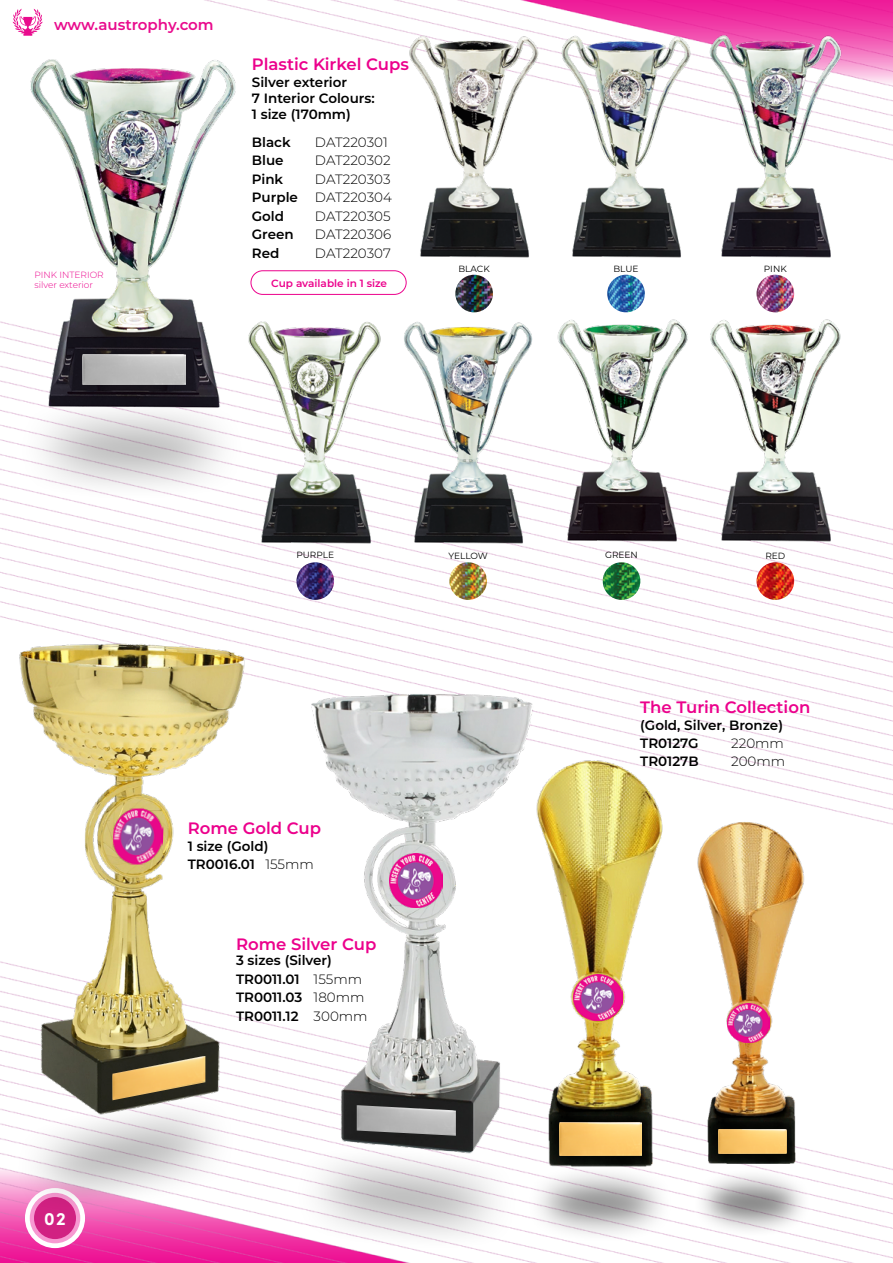
<style>
.page{position:relative;width:893px;height:1263px;background:#fff}
.page>*{position:absolute;margin:0;border:0;box-sizing:border-box;transform-origin:0 0}
.t1{font:700 18px "Sofia Pro";color:#fff}
.t2{font:600 16.5px "Montserrat";color:#ec008c}
.t3{font:600 15px "Montserrat";color:#e90b8d}
.t4{font:600 13.5px/18.5px "Montserrat";color:#000}
.t5{font:300 13.5px "Montserrat";letter-spacing:-.005em;color:#000}
.t6{font:600 10.5px "Montserrat";color:#ec008c}
.t7{font:9px "Montserrat";color:#000}
.t8{font:300 9px/10.8px "Montserrat";color:#ec008c}
.s1{font-weight:300}
</style>
<div class="page">
<img style="left:0;top:0;width:893px;height:1263px">
<svg style="left:13px;top:9px;width:30px;height:27px"></svg>
<svg style="left:25px;top:1188px;width:60px;height:60px"></svg>
<div style="left:32px;top:1195px;width:46px;height:46px;background:#d12182;border-radius:50%"></div>
<div style="left:30px;top:1193px;width:50px;height:50px;border:4px solid #f799d1;border-radius:50%"></div>
<div style="left:15px;top:396px;width:234px;height:106px;background:#000;opacity:.5"></div>
<svg style="left:51px;top:437px;width:162px;height:25px;background:#cdcbcc"></svg>
<img style="left:242px;top:311px;width:146px;height:238px">
<img style="left:401px;top:25px;width:146px;height:238px">
<img style="left:553px;top:25px;width:146px;height:238px">
<img style="left:703px;top:25px;width:145px;height:238px">
<img style="left:395px;top:311px;width:146px;height:238px">
<img style="left:549px;top:309px;width:145px;height:238px">
<img style="left:703px;top:309px;width:145px;height:238px">
<img style="left:449px;top:562px;width:38px;height:38px;border-radius:19px">
<img style="left:455px;top:275px;width:38px;height:37px;border-radius:19px">
<img style="left:756px;top:275px;width:38px;height:37px;border-radius:19px">
<img style="left:296px;top:562px;width:38px;height:38px;border-radius:19px">
<img style="left:756px;top:562px;width:38px;height:38px;border-radius:19px">
<img style="left:607px;top:275px;width:38px;height:37px;border-radius:19px">
<img style="left:603px;top:562px;width:37px;height:38px;border-radius:19px">
<img style="left:19px;top:43px;width:229px;height:374px">
<div style="left:251px;top:270px;width:155px;height:25px;border:1px solid #ec008c;border-radius:12px"></div>
<img style="left:82px;top:354px;width:104px;height:30px">
<div style="left:525px;top:1163px;width:150px;height:80px;background:#000;opacity:.5"></div>
<svg style="left:549px;top:1188px;width:102px;height:30px;background:#b1afb0"></svg>
<img style="left:553px;top:747px;width:122px;height:430px">
<img style="left:573px;top:974px;width:50px;height:46px">
<img style="left:559px;top:1122px;width:82px;height:33px">
<div style="left:692px;top:1168px;width:120px;height:70px;background:#000;opacity:.5"></div>
<svg style="left:711px;top:1188px;width:82px;height:30px;background:#a9a8a9"></svg>
<img style="left:692px;top:807px;width:120px;height:367px">
<img style="left:727px;top:1003px;width:42px;height:39px">
<img style="left:718px;top:1130px;width:68px;height:23px">
<div style="left:11px;top:1096px;width:229px;height:117px;background:#000;opacity:.5"></div>
<svg style="left:46px;top:1132px;width:160px;height:44px;background:#d7d5d6"></svg>
<img style="left:9px;top:636px;width:246px;height:485px">
<img style="left:112px;top:808px;width:52px;height:57px">
<img style="left:112px;top:1056px;width:93px;height:44px">
<div style="left:290px;top:1145px;width:232px;height:107px;background:#000;opacity:.5"></div>
<svg style="left:326px;top:1183px;width:161px;height:31px;background:#d2d0d2"></svg>
<img style="left:298px;top:678px;width:255px;height:500px">
<img style="left:389px;top:854px;width:54px;height:54px">
<img style="left:357px;top:1105px;width:99px;height:31px">
<p class="t3" style="left:54px;top:14px;width:161px">www.austrophy.com</p>
<p class="t8" style="left:35px;top:269px;width:71px">PINK INTERIOR silver exterior</p>
<p class="t2" style="left:252px;top:53px;width:159px">Plastic Kirkel Cups</p>
<p class="t4" style="left:252px;top:74px;width:124px;line-height:16.2px">Silver exterior<br>7 Interior Colours:<br>1 size (170mm)</p>
<p class="t4" style="left:252px;top:132px;width:40px">Black</p>
<p class="t5" style="left:315px;top:133px;width:74px">DAT220301</p>
<p class="t4" style="left:252px;top:150px;width:33px">Blue</p>
<p class="t5" style="left:315px;top:151px;width:77px">DAT220302</p>
<p class="t4" style="left:252px;top:169px;width:33px">Pink</p>
<p class="t5" style="left:315px;top:170px;width:77px">DAT220303</p>
<p class="t4" style="left:252px;top:187px;width:48px">Purple</p>
<p class="t5" style="left:315px;top:188px;width:78px">DAT220304</p>
<p class="t4" style="left:252px;top:206px;width:34px">Gold</p>
<p class="t5" style="left:315px;top:207px;width:77px">DAT220305</p>
<p class="t4" style="left:252px;top:224px;width:43px">Green</p>
<p class="t5" style="left:315px;top:225px;width:78px">DAT220306</p>
<p class="t4" style="left:252px;top:244px;width:29px">Red</p>
<p class="t5" style="left:315px;top:244px;width:77px">DAT220307</p>
<p class="t6" style="left:271px;top:275px;width:117px">Cup available in 1 size</p>
<p class="t7" style="left:458px;top:262px;width:33px">BLACK</p>
<p class="t7" style="left:296px;top:548px;width:39px">PURPLE</p>
<p class="t7" style="left:448px;top:549px;width:41px">YELLOW</p>
<h1 class="t1" style="left:44px;top:1204px;width:23px">02</h1>
<p class="t2" style="left:188px;top:816px;width:135px">Rome Gold Cup</p>
<p class="t4" style="left:188px;top:836px;width:128px">1 size (Gold)<br>TR0016.01 <span class="s1">155mm</span></p>
<p class="t2" style="left:236px;top:932px;width:142px">Rome Silver Cup</p>
<p class="t4" style="left:236px;top:951px;width:133px">3 sizes (Silver)<br>TR0011.01 <span class="s1">155mm<br></span>TR0011.03 <span class="s1">180mm<br></span>TR0011.12 <span class="s1">300mm</span></p>
<p class="t7" style="left:613px;top:262px;width:27px">BLUE</p>
<p class="t7" style="left:605px;top:549px;width:34px">GREEN</p>
<p class="t7" style="left:764px;top:262px;width:24px">PINK</p>
<p class="t7" style="left:765px;top:549px;width:21px">RED</p>
<p class="t2" style="left:640px;top:695px;width:172px">The Turin Collection</p>
<p class="t4" style="left:640px;top:715px;width:144px">(Gold, Silver, Bronze)<br>TR0127G</p>
<p class="t5" style="left:731px;top:734px;width:54px">220mm</p>
<p class="t4" style="left:640px;top:752px;width:60px">TR0127B</p>
<p class="t5" style="left:731px;top:752px;width:56px">200mm</p>
</div>
